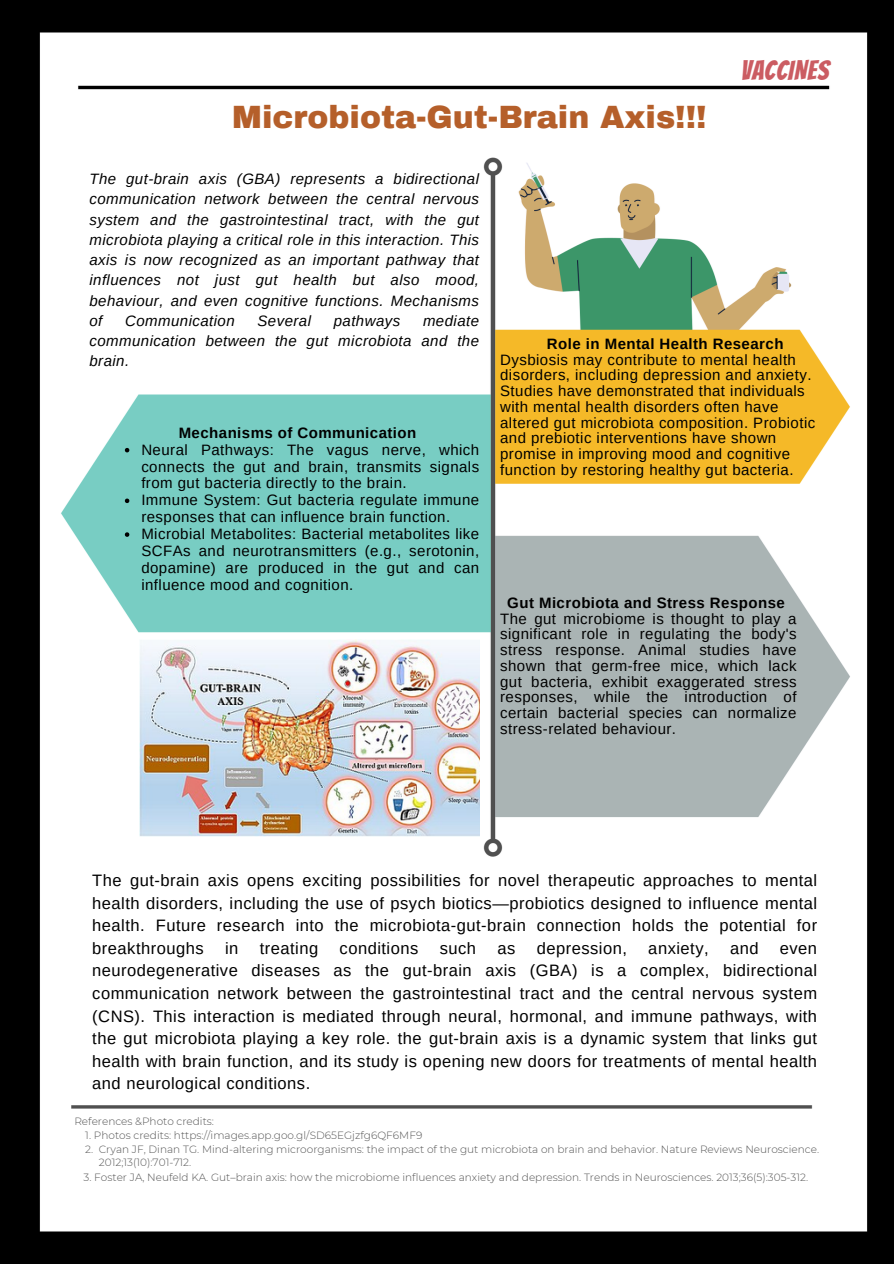
<style>
.page{position:relative;width:894px;height:1264px;background:#fff}
.page>*{position:absolute;margin:0;border:0;box-sizing:border-box;transform-origin:0 0}
.t1{font:900 31.5px "Archivo";color:#b55f2a}
.t2{font:27px "Bangers";letter-spacing:.025em;color:#cb5c62}
.t3{font:16.5px/22.5px "Arimo";letter-spacing:.03em;color:#000;text-align:justify}
.t4{font:15px/15.8px "Arimo";letter-spacing:.03em;color:#000}
.t5{font:italic 15px/20.2px "Arimo";letter-spacing:.03em;color:#000;text-align:justify}
.t6{font:700 15px "Arimo";letter-spacing:.03em;color:#000}
.t7{font:300 10.5px "Montserrat";color:#545454}
.s1{font-weight:700}
</style>
<div class="page">
<div style="left:0;top:0;width:893px;height:1263px;background:#000"></div>
<img style="left:39px;top:32px;width:829px;height:1200px">
<img style="left:139px;top:640px;width:340px;height:196px">
<svg style="left:125px;top:448px;width:4px;height:4px"></svg>
<svg style="left:125px;top:498px;width:4px;height:5px"></svg>
<svg style="left:125px;top:532px;width:4px;height:5px"></svg>
<p class="t1" style="left:232px;top:100px;width:476px">Microbiota-Gut-Brain Axis!!!</p>
<h1 class="t2" style="left:740px;top:56px;width:89px">VACCINES</h1>
<p class="t5" style="left:89px;top:169px;width:391px">The gut-brain axis (GBA) represents a bidirectional communication network between the central nervous system and the gastrointestinal tract, with the gut microbiota playing a critical role in this interaction. This axis is now recognized as an important pathway that influences not just gut health but also mood, behaviour, and even cognitive functions. Mechanisms of</p>
<p class="t5" style="left:89px;top:310px;width:391px;text-indent:333px">mediate communication between the gut microbiota and the brain.</p>
<p class="t5" style="left:125px;top:310px;width:111px">Communication</p>
<p class="t5" style="left:257px;top:310px;width:55px">Several</p>
<p class="t5" style="left:333px;top:310px;width:68px">pathways</p>
<h4 class="t6" style="left:179px;top:424px;width:239px">Mechanisms of Communication</h4>
<h3 class="t4" style="left:141px;top:441px;width:339px;line-height:16.8px;text-align:justify">Neural Pathways: The vagus nerve, which connects the gut and brain, transmits signals from gut bacteria directly to the brain.</h3>
<p class="t4" style="left:141px;top:491px;width:339px;line-height:16.8px">Immune System: Gut bacteria regulate immune responses that can influence brain function.</p>
<p class="t4" style="left:141px;top:525px;width:339px;line-height:16.8px;text-align:justify">Microbial Metabolites: Bacterial metabolites like SCFAs and neurotransmitters (e.g., serotonin, dopamine) are produced in the gut and can influence mood and cognition.</p>
<p class="t4" style="left:500px;top:336px;width:316px;text-indent:47px"><span class="s1">Role in Mental Health Research </span>Dysbiosis may contribute to mental health disorders, including depression and anxiety.<br>Studies have demonstrated that individuals with mental health disorders often have altered gut microbiota composition. Probiotic and prebiotic interventions have shown promise in improving mood and cognitive function by restoring healthy gut bacteria.</p>
<p class="t4" style="left:500px;top:594px;width:298px;text-indent:7px"><span class="s1">Gut Microbiota and Stress Response </span>The gut microbiome is thought to play a significant role in regulating the body's stress response. Animal studies have shown that germ-free mice, which lack gut bacteria, exhibit exaggerated stress responses, while the introduction of certain bacterial species can normalize stress-related behaviour.</p>
<p class="t3" style="left:92px;top:869px;width:726px">The gut-brain axis opens exciting possibilities for novel therapeutic approaches to mental health disorders, including the use of psych biotics—probiotics designed to influence mental health. Future research into the microbiota-gut-brain connection holds the potential for breakthroughs</p>
<p class="t3" style="left:225px;top:937px;width:15px">in</p>
<p class="t3" style="left:260px;top:937px;width:60px">treating</p>
<p class="t3" style="left:339px;top:937px;width:80px">conditions</p>
<p class="t3" style="left:439px;top:937px;width:38px">such</p>
<p class="t3" style="left:497px;top:937px;width:19px">as</p>
<p class="t3" style="left:536px;top:937px;width:92px">depression,</p>
<p class="t3" style="left:648px;top:937px;width:62px">anxiety,</p>
<p class="t3" style="left:729px;top:937px;width:30px">and</p>
<p class="t3" style="left:92px;top:937px;width:726px;text-indent:687px">even neurodegenerative diseases as the gut-brain axis (GBA) is a complex, bidirectional communication network between the gastrointestinal tract and the central nervous system (CNS). This interaction is mediated through neural, hormonal, and immune pathways, with the gut microbiota playing a key role. the gut-brain axis is a dynamic system that links gut health with brain function, and its study is opening new doors for treatments of mental health and neurological conditions.</p>
<h4 class="t7" style="left:74px;top:1114px;width:141px">References &amp;Photo credits:</h4>
<h4 class="t7" style="left:85px;top:1128px;width:338px">1. Photos credits: https://images.app.goo.gl/SD65EGjzfg6QF6MF9</h4>
<h4 class="t7" style="left:85px;top:1142px;width:735px">2. Cryan JF, Dinan TG. Mind-altering microorganisms: the impact of the gut microbiota on brain and behavior. Nature Reviews Neuroscience.</h4>
<p class="t7" style="left:99px;top:1155px;width:94px">2012;13(10):701-712.</p>
<p class="t7" style="left:84px;top:1170px;width:725px">3. Foster JA, Neufeld KA. Gut–brain axis: how the microbiome influences anxiety and depression. Trends in Neurosciences. 2013;36(5):305-312.</p>
</div>
